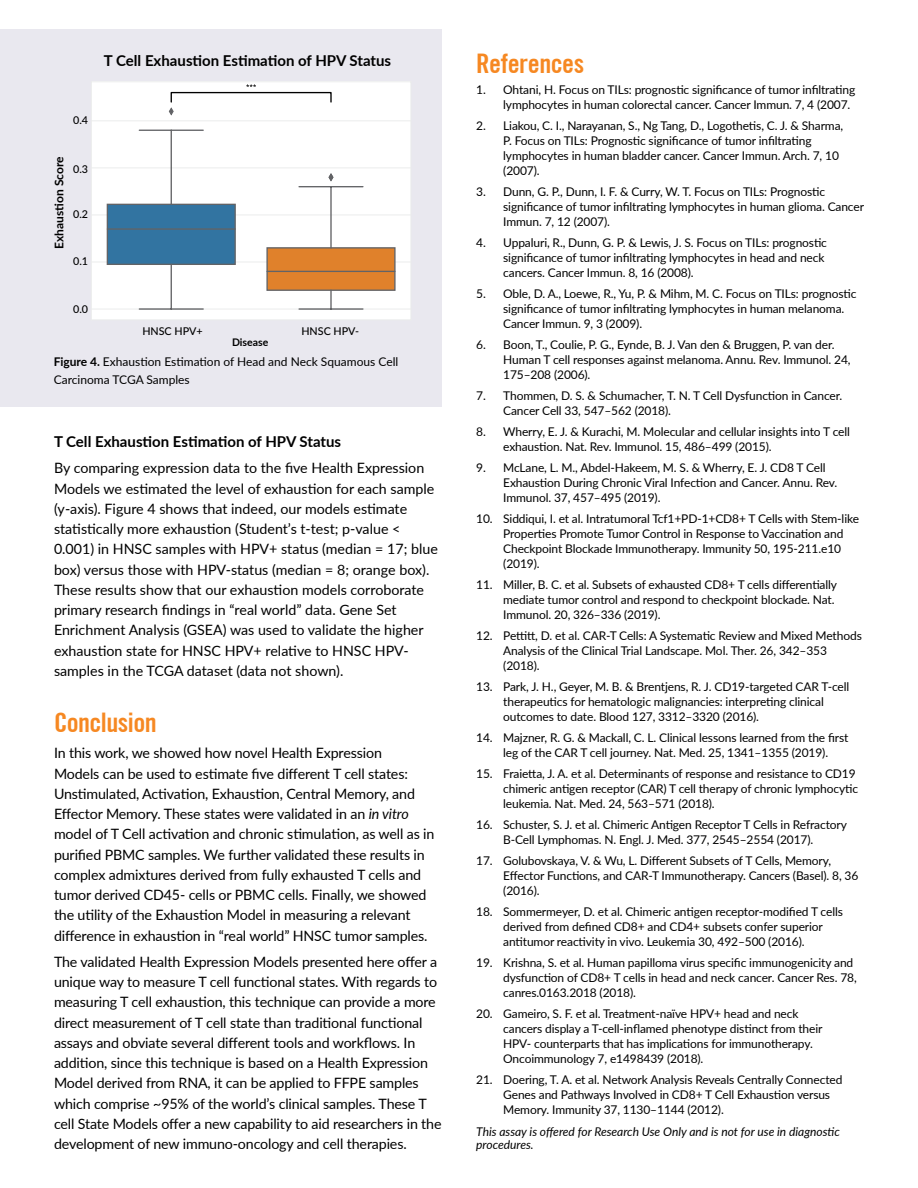
<style>
.page{position:relative;width:918px;height:1188px;background:#fff}
.page>*{position:absolute;margin:0;border:0;box-sizing:border-box;transform-origin:0 0}
.t1{font:700 condensed 27px "Trade Gothic No.20";letter-spacing:-.02em;color:#f68822}
.t2{font:700 15px "Lato";color:#000}
.t3{font:14.25px/20.2px "Lato";letter-spacing:-.01em;color:#000}
.t4{font:12px/15px "Lato";letter-spacing:-.01em;color:#000}
.t5{font:italic 12px/13.5px "Lato";color:#000}
.t6{font:700 12px "Lato";color:#000}
.t7{font:500 10.8px "Lato";color:#000}
.t8{font:700 10.5px "Lato";color:#000}
.s1{font-weight:700}
.s2{font-style:italic}
</style>
<div class="page">
<div style="left:0;top:29px;width:441px;height:378px;background:#e9e8ef"></div>
<div style="left:91px;top:82px;width:320px;height:238px;background:#fff"></div>
<hr style="left:91px;top:309px;width:320px;height:1px;background:#ebecec">
<hr style="left:91px;top:262px;width:320px;height:1px;background:#ebecec">
<hr style="left:91px;top:215px;width:320px;height:1px;background:#ebecec">
<hr style="left:91px;top:168px;width:320px;height:1px;background:#ebecec">
<hr style="left:91px;top:120px;width:320px;height:1px;background:#ebecec">
<div style="left:107px;top:204px;width:129px;height:61px;background:#3274a1;border:1px solid #626366"></div>
<div style="left:266px;top:247px;width:130px;height:44px;background:#e0812b;border:1px solid #626366"></div>
<hr style="left:139px;top:130px;width:64px;height:1px;background:#626366">
<hr style="left:139px;top:308px;width:64px;height:2px;background:#626366">
<hr style="left:171px;top:130px;width:1px;height:74px;background:#626366">
<hr style="left:171px;top:264px;width:1px;height:45px;background:#626366">
<svg style="left:168px;top:107px;width:6px;height:9px"></svg>
<hr style="left:299px;top:186px;width:64px;height:1px;background:#626366">
<hr style="left:299px;top:308px;width:64px;height:2px;background:#626366">
<hr style="left:330px;top:187px;width:2px;height:61px;background:#626366">
<svg style="left:330px;top:290px;width:2px;height:18px"></svg>
<svg style="left:328px;top:173px;width:6px;height:9px"></svg>
<div style="left:171px;top:92px;width:161px;height:11px;border:1px solid #000"></div>
<hr style="left:267px;top:271px;width:128px;height:1px;background:#626366">
<hr style="left:107px;top:228px;width:128px;height:2px;background:#626366">
<hr style="left:91px;top:81px;width:320px;height:1px;background:#ebecec">
<hr style="left:91px;top:319px;width:320px;height:1px;background:#ebecec">
<hr style="left:411px;top:82px;width:1px;height:238px;background:#ebecec">
<hr style="left:91px;top:82px;width:1px;height:238px;background:#ebecec">
<svg style="left:246px;top:84px;width:10px;height:3px"></svg>
<p class="t2" style="left:104px;top:49px;width:289px">T Cell Exhaustion Estimation of HPV Status</p>
<p class="t7" style="left:73px;top:113px;width:16px">0.4</p>
<p class="t6" style="left:50px;top:249px;width:94px;rotate:-90deg">Exhaustion Score</p>
<p class="t7" style="left:73px;top:161px;width:16px">0.3</p>
<p class="t7" style="left:73px;top:207px;width:16px">0.2</p>
<p class="t7" style="left:73px;top:254px;width:16px">0.1</p>
<p class="t7" style="left:73px;top:301px;width:16px">0.0</p>
<p class="t7" style="left:142px;top:323px;width:62px">HNSC HPV+</p>
<p class="t7" style="left:301px;top:323px;width:59px">HNSC HPV-</p>
<p class="t8" style="left:232px;top:334px;width:38px">Disease</p>
<p class="t4" style="left:54px;top:352px;width:346px;line-height:18px"><span class="s1">Figure 4.</span> Exhaustion Estimation of Head and Neck Squamous Cell<br>Carcinoma TCGA Samples</p>
<p class="t2" style="left:54px;top:431px;width:289px">T Cell Exhaustion Estimation of HPV Status</p>
<p class="t3" style="left:54px;top:457px;width:385px">By comparing expression data to the five Health Expression Models we estimated the level of exhaustion for each sample (y-axis). Figure 4 shows that indeed, our models estimate statistically more exhaustion (Student’s t-test; p-value &lt; 0.001) in HNSC samples with HPV+ status (median = 17; blue box) versus those with HPV-status (median = 8; orange box).<br>These results show that our exhaustion models corroborate primary research findings in “real world” data. Gene Set Enrichment Analysis (GSEA) was used to validate the higher exhaustion state for HNSC HPV+ relative to HNSC HPV&shy;samples in the TCGA dataset (data not shown).</p>
<h1 class="t1" style="left:54px;top:706px;width:104px">Conclusion</h1>
<p class="t3" style="left:54px;top:743px;width:382px">In this work, we showed how novel Health Expression<br>Models can be used to estimate five different T cell states:<br>Unstimulated, Activation, Exhaustion, Central Memory, and Effector Memory. These states were validated in an <span class="s2">in vitro </span>model of T Cell activation and chronic stimulation, as well as in purified PBMC samples. We further validated these results in complex admixtures derived from fully exhausted T cells and tumor derived CD45- cells or PBMC cells. Finally, we showed the utility of the Exhaustion Model in measuring a relevant difference in exhaustion in “real world” HNSC tumor samples.</p>
<p class="t3" style="left:54px;top:951px;width:389px">The validated Health Expression Models presented here offer a unique way to measure T cell functional states. With regards to measuring T cell exhaustion, this technique can provide a more direct measurement of T cell state than traditional functional assays and obviate several different tools and workflows. In addition, since this technique is based on a Health Expression Model derived from RNA, it can be applied to FFPE samples which comprise ~95% of the world’s clinical samples. These T cell State Models offer a new capability to aid researchers in the development of new immuno-oncology and cell therapies.</p>
<h1 class="t1" style="left:476px;top:47px;width:110px">References</h1>
<p class="t4" style="left:503px;top:82px;width:354px;text-indent:-27px">1. Ohtani, H. Focus on TILs: prognostic significance of tumor infiltrating lymphocytes in human colorectal cancer. Cancer Immun. 7, 4 (2007.</p>
<p class="t4" style="left:503px;top:118px;width:342px;text-indent:-27px">2. Liakou, C. I., Narayanan, S., Ng Tang, D., Logothetis, C. J. &amp; Sharma, P. Focus on TILs: Prognostic significance of tumor infiltrating lymphocytes in human bladder cancer. Cancer Immun. Arch. 7, 10 (2007).</p>
<p class="t4" style="left:503px;top:184px;width:362px;text-indent:-27px">3. Dunn, G. P., Dunn, I. F. &amp; Curry, W. T. Focus on TILs: Prognostic significance of tumor infiltrating lymphocytes in human glioma. Cancer<br>Immun. 7, 12 (2007).</p>
<p class="t4" style="left:503px;top:235px;width:325px;text-indent:-27px">4. Uppaluri, R., Dunn, G. P. &amp; Lewis, J. S. Focus on TILs: prognostic significance of tumor infiltrating lymphocytes in head and neck cancers. Cancer Immun. 8, 16 (2008).</p>
<p class="t4" style="left:503px;top:286px;width:355px;text-indent:-27px">5. Oble, D. A., Loewe, R., Yu, P. &amp; Mihm, M. C. Focus on TILs: prognostic significance of tumor infiltrating lymphocytes in human melanoma.<br>Cancer Immun. 9, 3 (2009).</p>
<p class="t4" style="left:503px;top:337px;width:349px;text-indent:-27px">6. Boon, T., Coulie, P. G., Eynde, B. J. Van den &amp; Bruggen, P. van der.<br>Human T cell responses against melanoma. Annu. Rev. Immunol. 24,<br>175–208 (2006).</p>
<p class="t4" style="left:503px;top:388px;width:341px;text-indent:-27px">7. Thommen, D. S. &amp; Schumacher, T. N. T Cell Dysfunction in Cancer.<br>Cancer Cell 33, 547–562 (2018).</p>
<p class="t4" style="left:503px;top:424px;width:348px;text-indent:-27px">8. Wherry, E. J. &amp; Kurachi, M. Molecular and cellular insights into T cell exhaustion. Nat. Rev. Immunol. 15, 486–499 (2015).</p>
<p class="t4" style="left:503px;top:460px;width:336px;text-indent:-27px">9. McLane, L. M., Abdel-Hakeem, M. S. &amp; Wherry, E. J. CD8 T Cell<br>Exhaustion During Chronic Viral Infection and Cancer. Annu. Rev.<br>Immunol. 37, 457–495 (2019).</p>
<p class="t4" style="left:503px;top:511px;width:357px;text-indent:-27px">10. Siddiqui, I. et al. Intratumoral Tcf1+PD-1+CD8+ T Cells with Stem-like Properties Promote Tumor Control in Response to Vaccination and Checkpoint Blockade Immunotherapy. Immunity 50, 195-211.e10 (2019).</p>
<p class="t4" style="left:503px;top:577px;width:335px;text-indent:-27px">11. Miller, B. C. et al. Subsets of exhausted CD8+ T cells differentially mediate tumor control and respond to checkpoint blockade. Nat.<br>Immunol. 20, 326–336 (2019).</p>
<p class="t4" style="left:503px;top:628px;width:360px;text-indent:-27px">12. Pettitt, D. et al. CAR-T Cells: A Systematic Review and Mixed Methods<br>Analysis of the Clinical Trial Landscape. Mol. Ther. 26, 342–353 (2018).</p>
<p class="t4" style="left:503px;top:679px;width:348px;text-indent:-27px">13. Park, J. H., Geyer, M. B. &amp; Brentjens, R. J. CD19-targeted CAR T-cell therapeutics for hematologic malignancies: interpreting clinical outcomes to date. Blood 127, 3312–3320 (2016).</p>
<p class="t4" style="left:476px;top:730px;width:374px;text-align:center">14. Majzner, R. G. &amp; Mackall, C. L. Clinical lessons learned from the first leg of the CAR T cell journey. Nat. Med. 25, 1341–1355 (2019).</p>
<p class="t4" style="left:503px;top:766px;width:356px;text-indent:-27px">15. Fraietta, J. A. et al. Determinants of response and resistance to CD19 chimeric antigen receptor (CAR) T cell therapy of chronic lymphocytic leukemia. Nat. Med. 24, 563–571 (2018).</p>
<p class="t4" style="left:476px;top:817px;width:372px;text-align:center">16. Schuster, S. J. et al. Chimeric Antigen Receptor T Cells in Refractory<br>B-Cell Lymphomas. N. Engl. J. Med. 377, 2545–2554 (2017).</p>
<p class="t4" style="left:503px;top:853px;width:357px;text-indent:-27px">17. Golubovskaya, V. &amp; Wu, L. Different Subsets of T Cells, Memory,<br>Effector Functions, and CAR-T Immunotherapy. Cancers (Basel). 8, 36 (2016).</p>
<p class="t4" style="left:503px;top:904px;width:341px;text-indent:-27px">18. Sommermeyer, D. et al. Chimeric antigen receptor-modified T cells derived from defined CD8+ and CD4+ subsets confer superior antitumor reactivity in vivo. Leukemia 30, 492–500 (2016).</p>
<p class="t4" style="left:503px;top:955px;width:355px;text-indent:-27px">19. Krishna, S. et al. Human papilloma virus specific immunogenicity and dysfunction of CD8+ T cells in head and neck cancer. Cancer Res. 78, canres.0163.2018 (2018).</p>
<p class="t4" style="left:503px;top:1006px;width:321px;text-indent:-27px">20. Gameiro, S. F. et al. Treatment-naïve HPV+ head and neck cancers display a T-cell-inflamed phenotype distinct from their HPV- counterparts that has implications for immunotherapy.<br>Oncoimmunology 7, e1498439 (2018).</p>
<p class="t4" style="left:503px;top:1072px;width:341px;text-indent:-27px">21. Doering, T. A. et al. Network Analysis Reveals Centrally Connected<br>Genes and Pathways Involved in CD8+ T Cell Exhaustion versus<br>Memory. Immunity 37, 1130–1144 (2012).</p>
<p class="t5" style="left:476px;top:1124px;width:365px">This assay is offered for Research Use Only and is not for use in diagnostic procedures.</p>
</div>
